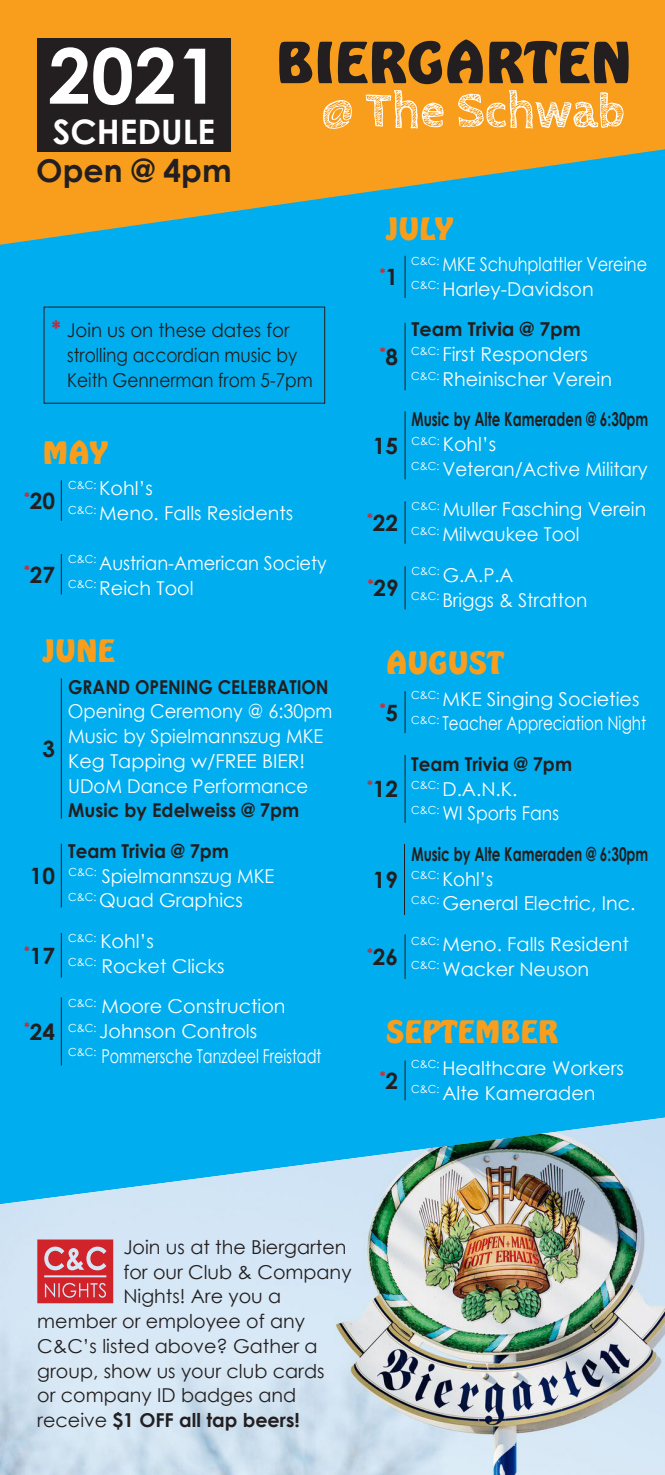
<style>
.page{position:relative;width:665px;height:1475px;background:#fff}
.page>*{position:absolute;margin:0;border:0;box-sizing:border-box;transform-origin:0 0}
.t1{font:700 76.5px "Century Gothic";color:#fff}
.t2{font:700 33.75px "Century Gothic";color:#fff}
.t3{font:31.5px "Emmett";color:#f89e1c;scale:.95 1}
.t4{font:700 31.5px "Century Gothic";color:#231f20}
.t5{font:700 22.5px "Century Gothic";color:#231f20}
.t6{font:19.12px/24.8px "Century Gothic";color:#fff}
.t7{font:19.12px "Century Gothic";color:#231f20}
.t8{font:19.12px/24.8px "Century Gothic";color:#fff;scale:.95 1}
.t9{font:19.12px/24.8px "Century Gothic";color:#231f20;scale:.89 1}
.t10{font:19.12px/24.8px "Century Gothic";color:#fff;scale:.93 1}
.t11{font:700 19.12px "Century Gothic";color:#231f20}
.t12{font:700 19.12px "Century Gothic";color:#231f20;scale:.95 1}
.t13{font:19.12px "Century Gothic";color:#fff;scale:.75 1}
.t14{font:19.12px "Century Gothic";color:#fff;scale:.84 1}
.t15{font:700 19.12px "Century Gothic";color:#231f20;scale:.71 1}
.t16{font:700 19.12px "Century Gothic";color:#231f20;scale:.9 1}
.t17{font:19.12px "Century Gothic";color:#fff;scale:.94 1}
.t18{font:19.12px "Century Gothic";color:#231f20;scale:.95 1}
.t19{font:700 13.05px "Century Gothic";color:#d1232a}
.s1{font-weight:700;font-size:22.5px;color:#d1232a}
.s2{font-weight:700;color:#231f20}
.s3{font-size:22.5px;color:#231f20}
.s4{font-weight:400}
</style>
<div class="page">
<div style="left:0;top:245px;width:664px;height:872px;background:#00aeef"></div>
<svg style="left:0;top:0;width:664px;height:245px;background:#b2a257"></svg>
<img style="left:0;top:1117px;width:664px;height:357px">
<svg style="left:37px;top:1239px;width:76px;height:64px;background:#d14b54"></svg>
<svg style="left:323px;top:90px;width:300px;height:39px;background:#f9b450"></svg>
<svg style="left:279px;top:40px;width:349px;height:44px;background:#78511e"></svg>
<hr style="left:61px;top:678px;width:1px;height:140px;background:#231f20">
<hr style="left:61px;top:932px;width:1px;height:45px;background:#231f20">
<hr style="left:61px;top:843px;width:1px;height:64px;background:#231f20">
<hr style="left:404px;top:691px;width:1px;height:42px;background:#231f20">
<hr style="left:404px;top:934px;width:1px;height:45px;background:#231f20">
<div style="left:37px;top:38px;width:193px;height:114px;background:#231f20"></div>
<hr style="left:61px;top:997px;width:1px;height:68px;background:#231f20">
<hr style="left:404px;top:754px;width:1px;height:68px;background:#231f20">
<hr style="left:404px;top:843px;width:1px;height:71px;background:#231f20">
<hr style="left:404px;top:1060px;width:1px;height:40px;background:#231f20">
<hr style="left:404px;top:256px;width:1px;height:42px;background:#231f20">
<hr style="left:404px;top:411px;width:1px;height:68px;background:#231f20">
<hr style="left:404px;top:323px;width:1px;height:67px;background:#231f20">
<hr style="left:404px;top:501px;width:1px;height:42px;background:#231f20">
<hr style="left:61px;top:480px;width:1px;height:41px;background:#231f20">
<hr style="left:61px;top:554px;width:1px;height:40px;background:#231f20">
<hr style="left:404px;top:566px;width:1px;height:43px;background:#231f20">
<p class="t1" style="left:48px;top:18px;width:173px">2021</p>
<p class="t2" style="left:53px;top:106px;width:164px">SCHEDULE</p>
<p class="t4" style="left:36px;top:147px;width:197px">Open @ 4pm</p>
<p class="t18" style="left:51px;top:317px;width:252px"><span class="s1">*</span> Join us on these dates for</p>
<p class="t9" style="left:67px;top:342px;width:277px">strolling accordian music by<br>Keith Gennerman from 5-7pm</p>
<p class="t3" style="left:43px;top:434px;width:70px">MAY</p>
<p class="t6" style="left:68px;top:476px;width:86px"><sup>C&amp;C:</sup> Kohl’s</p>
<p class="t6" style="left:68px;top:500px;width:226px"><sup>C&amp;C:</sup> Meno. Falls Residents</p>
<p class="t10" style="left:68px;top:550px;width:279px"><sup>C&amp;C:</sup> Austrian-American Society<br><sup>C&amp;C:</sup> Reich Tool</p>
<p class="t5" style="left:24px;top:484px;width:32px"><sup>*</sup>20</p>
<p class="t5" style="left:24px;top:557px;width:32px"><sup>*</sup>27</p>
<p class="t3" style="left:43px;top:632px;width:78px">JUNE</p>
<p class="t16" style="left:68px;top:672px;width:291px">GRAND OPENING CELEBRATION</p>
<p class="t17" style="left:68px;top:698px;width:283px">Opening Ceremony @ 6:30pm</p>
<p class="t8" style="left:68px;top:723px;width:270px">Music by Spielmannszug MKE</p>
<p class="t6" style="left:68px;top:748px;width:238px">Keg Tapping w/FREE BIER!</p>
<p class="t8" style="left:68px;top:773px;width:254px">UDoM Dance Performance</p>
<p class="t12" style="left:68px;top:796px;width:244px">Music by Edelweiss @ 7pm</p>
<p class="t8" style="left:68px;top:838px;width:218px"><span class="s2">Team Trivia @ 7pm<br></span><sup>C&amp;C:</sup> Spielmannszug MKE</p>
<p class="t6" style="left:68px;top:887px;width:176px"><sup>C&amp;C:</sup> Quad Graphics</p>
<p class="t6" style="left:68px;top:928px;width:158px"><sup>C&amp;C:</sup> Kohl’s<br><sup>C&amp;C:</sup> Rocket Clicks</p>
<p class="t6" style="left:68px;top:993px;width:219px"><sup>C&amp;C:</sup> Moore Construction<br><sup>C&amp;C:</sup> Johnson Controls</p>
<p class="t13" style="left:68px;top:1042px;width:339px"><sup>C&amp;C:</sup> Pommersche Tanzdeel Freistadt</p>
<p class="t5" style="left:42px;top:731px;width:14px">3</p>
<p class="t5" style="left:30px;top:858px;width:27px">10</p>
<p class="t5" style="left:24px;top:938px;width:32px"><sup>*</sup>17</p>
<p class="t5" style="left:24px;top:1014px;width:32px"><sup>*</sup>24</p>
<p class="t3" style="left:386px;top:210px;width:73px">JULY</p>
<p class="t14" style="left:411px;top:251px;width:282px"><sup>C&amp;C:</sup> MKE Schuhplattler Vereine</p>
<p class="t6" style="left:411px;top:276px;width:184px"><sup>C&amp;C:</sup> Harley-Davidson</p>
<p class="t11" style="left:411px;top:315px;width:171px">Team Trivia @ 7pm</p>
<p class="t6" style="left:411px;top:341px;width:202px"><sup>C&amp;C:</sup> First Responders<br><sup>C&amp;C:</sup> Rheinischer Verein</p>
<p class="t6" style="left:411px;top:407px;width:238px"><span class="s2">Music by Alte Kameraden @ 6:30pm<br></span><sup>C&amp;C:</sup> Kohl’s<br><sup>C&amp;C:</sup> Veteran/Active Military</p>
<p class="t6" style="left:411px;top:497px;width:236px"><sup>C&amp;C:</sup> Muller Fasching Verein<br><sup>C&amp;C:</sup> Milwaukee Tool</p>
<p class="t6" style="left:411px;top:562px;width:177px"><sup>C&amp;C:</sup> G.A.P.A<br><sup>C&amp;C:</sup> Briggs &amp; Stratton</p>
<p class="t3" style="left:386px;top:644px;width:125px">AUGUST</p>
<p class="t6" style="left:411px;top:686px;width:236px"><sup>C&amp;C:</sup> MKE Singing Societies<br><sup>C&amp;C:</sup> Teacher Appreciation Night</p>
<p class="t12" style="left:411px;top:749px;width:171px">Team Trivia @ 7pm</p>
<p class="t6" style="left:411px;top:776px;width:149px"><sup>C&amp;C:</sup> D.A.N.K.<br><sup>C&amp;C:</sup> WI Sports Fans</p>
<p class="t15" style="left:411px;top:839px;width:335px">Music by Alte Kameraden @ 6:30pm</p>
<p class="t8" style="left:411px;top:866px;width:88px"><sup>C&amp;C:</sup> Kohl’s</p>
<p class="t6" style="left:411px;top:882px;width:225px;line-height:40.5px"><sup>C&amp;C:</sup> General Electric, Inc.<br><sup>C&amp;C:</sup> Meno. Falls Resident</p>
<p class="t6" style="left:411px;top:956px;width:179px"><sup>C&amp;C:</sup> Wacker Neuson</p>
<p class="t19" style="left:379px;top:263px;width:20px">*<span class="s3">1</span></p>
<p class="t19" style="left:379px;top:343px;width:20px">*<span class="s3">8</span></p>
<p class="t5" style="left:373px;top:428px;width:27px">15</p>
<p class="t5" style="left:367px;top:505px;width:32px"><sup>*</sup>22</p>
<p class="t5" style="left:367px;top:571px;width:32px"><sup>*</sup>29</p>
<p class="t19" style="left:379px;top:698px;width:20px">*<span class="s3">5</span></p>
<p class="t5" style="left:367px;top:772px;width:32px"><sup>*</sup>12</p>
<p class="t5" style="left:373px;top:862px;width:27px">19</p>
<p class="t5" style="left:367px;top:939px;width:32px"><sup>*</sup>26</p>
<p class="t3" style="left:386px;top:1013px;width:182px">SEPTEMBER</p>
<p class="t6" style="left:411px;top:1055px;width:214px"><sup>C&amp;C:</sup> Healthcare Workers<br><sup>C&amp;C:</sup> Alte Kameraden</p>
<p class="t19" style="left:379px;top:1066px;width:20px">*<span class="s3">2</span></p>
<p class="t7" style="left:123px;top:1233px;width:224px">Join us at the Biergarten</p>
<p class="t7" style="left:123px;top:1258px;width:229px">for our Club &amp; Company</p>
<p class="t7" style="left:123px;top:1282px;width:159px">Nights! Are you a</p>
<p class="t7" style="left:37px;top:1307px;width:269px">member or employee of any</p>
<p class="t7" style="left:37px;top:1332px;width:282px">C&amp;C’s listed above? Gather a</p>
<p class="t7" style="left:37px;top:1357px;width:288px">group, show us your club cards</p>
<p class="t7" style="left:37px;top:1381px;width:260px">or company ID badges and</p>
<p class="t11" style="left:37px;top:1405px;width:264px"><span class="s4">receive</span> $1 OFF all tap beers!</p>
</div>
